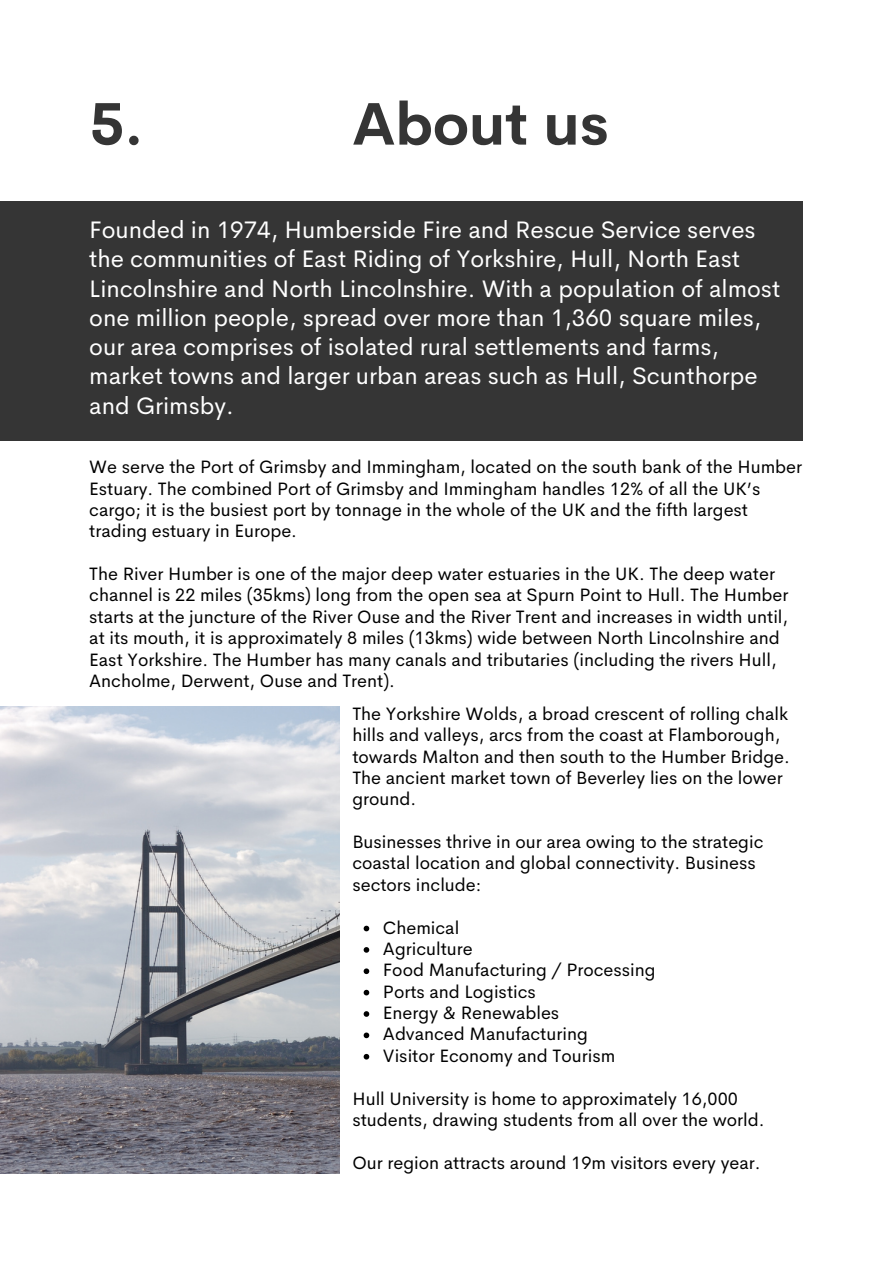
<style>
.page{position:relative;width:893px;height:1264px;background:#fff}
.page>*{position:absolute;margin:0;border:0;box-sizing:border-box;transform-origin:0 0}
.t1{font:700 58.8px "Cerebri Sans";color:#353535}
.t2{font:24px/29.2px "Cerebri Sans";color:#fff}
.t3{font:18px/21.3px "Cerebri Sans";color:#000}
</style>
<div class="page">
<div style="left:0;top:201px;width:803px;height:240px;background:#353535"></div>
<img style="left:0;top:706px;width:339px;height:467px">
<svg style="left:363px;top:925px;width:6px;height:6px"></svg>
<svg style="left:363px;top:947px;width:6px;height:5px"></svg>
<svg style="left:363px;top:968px;width:6px;height:6px"></svg>
<svg style="left:363px;top:989px;width:6px;height:6px"></svg>
<svg style="left:363px;top:1011px;width:6px;height:5px"></svg>
<svg style="left:363px;top:1032px;width:6px;height:6px"></svg>
<svg style="left:363px;top:1053px;width:6px;height:6px"></svg>
<p class="t1" style="left:89px;top:86px;width:56px">5.</p>
<p class="t1" style="left:352px;top:86px;width:258px">About us</p>
<p class="t2" style="left:89px;top:215px;width:692px">Founded in 1974, Humberside Fire and Rescue Service serves the communities of East Riding of Yorkshire, Hull, North East Lincolnshire and North Lincolnshire. With a population of almost one million people, spread over more than 1,360 square miles, our area comprises of isolated rural settlements and farms, market towns and larger urban areas such as Hull, Scunthorpe and Grimsby.</p>
<p class="t3" style="left:89px;top:456px;width:714px">We serve the Port of Grimsby and Immingham, located on the south bank of the Humber Estuary. The combined Port of Grimsby and Immingham handles 12% of all the UK’s cargo; it is the busiest port by tonnage in the whole of the UK and the fifth largest trading estuary in Europe.</p>
<p class="t3" style="left:89px;top:563px;width:700px">The River Humber is one of the major deep water estuaries in the UK. The deep water channel is 22 miles (35kms) long from the open sea at Spurn Point to Hull. The Humber starts at the juncture of the River Ouse and the River Trent and increases in width until, at its mouth, it is approximately 8 miles (13kms) wide between North Lincolnshire and East Yorkshire. The Humber has many canals and tributaries (including the rivers Hull, Ancholme, Derwent, Ouse and Trent).</p>
<p class="t3" style="left:352px;top:703px;width:439px">The Yorkshire Wolds, a broad crescent of rolling chalk hills and valleys, arcs from the coast at Flamborough, towards Malton and then south to the Humber Bridge.<br>The ancient market town of Beverley lies on the lower ground.</p>
<p class="t3" style="left:352px;top:831px;width:412px">Businesses thrive in our area owing to the strategic coastal location and global connectivity. Business sectors include:</p>
<p class="t3" style="left:383px;top:916px;width:78px">Chemical</p>
<p class="t3" style="left:383px;top:938px;width:91px">Agriculture</p>
<p class="t3" style="left:383px;top:959px;width:274px">Food Manufacturing / Processing</p>
<p class="t3" style="left:383px;top:980px;width:154px">Ports and Logistics</p>
<p class="t3" style="left:383px;top:1002px;width:178px">Energy &amp; Renewables</p>
<p class="t3" style="left:383px;top:1023px;width:206px">Advanced Manufacturing</p>
<p class="t3" style="left:383px;top:1044px;width:234px">Visitor Economy and Tourism</p>
<p class="t3" style="left:352px;top:1087px;width:413px">Hull University is home to approximately 16,000 students, drawing students from all over the world.</p>
<p class="t3" style="left:352px;top:1151px;width:409px">Our region attracts around 19m visitors every year.</p>
</div>
